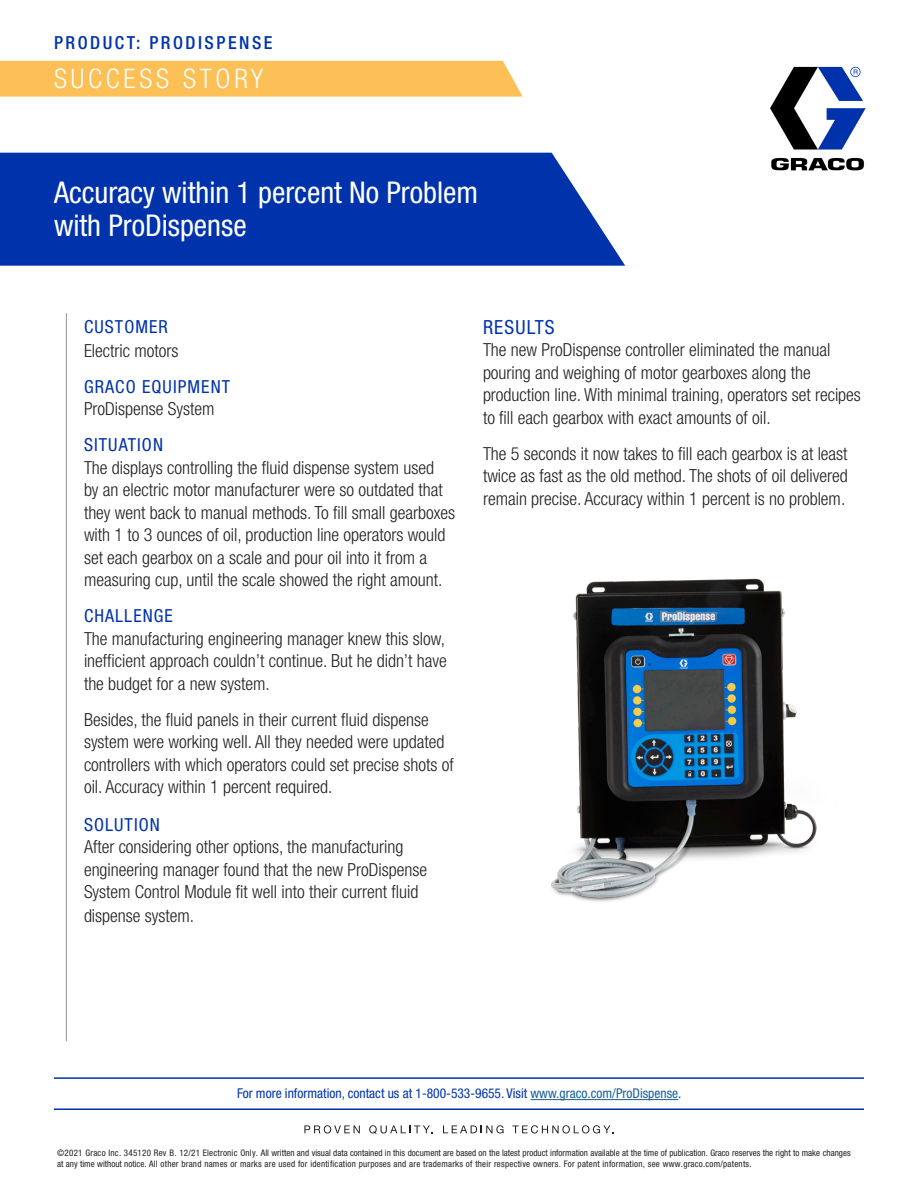
<style>
.page{position:relative;width:918px;height:1188px;background:#fff}
.page>*{position:absolute;margin:0;border:0;box-sizing:border-box;transform-origin:0 0}
.Headline_Format{font:condensed 30px "Helvetica Neue LT Std";color:#fff}
.Descriptor_1{font:300 condensed 27px "Helvetica Neue LT Std";letter-spacing:.14em;color:#fff}
.Body_copy_White_Pape{font:condensed 19.5px "Helvetica Neue LT Std";letter-spacing:.06em;color:#0033ab}
.Body_copy_White_Pape-2{font:300 condensed 18px/22.5px "Helvetica Neue LT Std";color:#231f20}
.Subheads_in_Body_Cop{font:300 condensed 18px/24px "Helvetica Neue LT Std";color:#231f20}
.Headline_Format-2{font:500 condensed 18px "Helvetica Neue LT Std";letter-spacing:.14em;color:#0033ab}
.Body_copy_White_Pape-3{font:condensed 18px "Helvetica Neue LT Std";letter-spacing:.06em;color:#0033ab}
.t1{font:condensed 13.5px "Helvetica Neue LT Std";color:#0033ab}
.t2{font:condensed 9px/10.8px "Helvetica Neue LT Std";letter-spacing:.025em;color:#231f20}
.s1{font-weight:400;color:#0033ab}
.s2{color:#175d9e}
</style>
<div class="page">
<div style="left:0;top:153px;width:625px;height:113px;background:#0033ab"></div>
<hr style="left:66px;top:313px;width:1px;height:728px;background:#939598">
<div style="left:0;top:61px;width:523px;height:36px;background:#fdc056"></div>
<img style="left:551px;top:578px;width:266px;height:324px">
<img style="left:770px;top:66px;width:96px;height:105px">
<hr style="left:54px;top:1108px;width:810px;height:2px;background:#0033ab">
<hr style="left:54px;top:1077px;width:810px;height:2px;background:#0033ab">
<hr style="left:531px;top:1099px;width:147px;height:1px;background:#175d9e">
<svg style="left:304px;top:1125px;width:56px;height:9px"></svg>
<svg style="left:369px;top:1125px;width:64px;height:9px"></svg>
<svg style="left:443px;top:1125px;width:61px;height:9px"></svg>
<svg style="left:512px;top:1125px;width:102px;height:9px"></svg>
<p class="Headline_Format-2" style="left:54px;top:32px;width:220px">PRODUCT: PRODISPENSE</p>
<p class="Descriptor_1" style="left:54px;top:63px;width:211px">SUCCESS STORY</p>
<p class="Headline_Format" style="left:54px;top:175px;width:426px">Accuracy within 1 percent No Problem</p>
<p class="Headline_Format" style="left:54px;top:208px;width:194px">with ProDispense</p>
<p class="Subheads_in_Body_Cop" style="left:84px;top:314px;width:96px"><span class="s1">CUSTOMER<br></span>Electric motors</p>
<p class="Subheads_in_Body_Cop" style="left:84px;top:375px;width:148px;line-height:22.5px"><span class="s1">GRACO EQUIPMENT<br></span>ProDispense System</p>
<p class="Body_copy_White_Pape-3" style="left:84px;top:434px;width:81px">SITUATION</p>
<p class="Body_copy_White_Pape-2" style="left:84px;top:456px;width:373px">The displays controlling the fluid dispense system used<br>by an electric motor manufacturer were so outdated that they went back to manual methods. To fill small gearboxes with 1 to 3 ounces of oil, production line operators would set each gearbox on a scale and pour oil into it from a measuring cup, until the scale showed the right amount.</p>
<p class="Body_copy_White_Pape-3" style="left:84px;top:605px;width:90px">CHALLENGE</p>
<p class="Body_copy_White_Pape-2" style="left:84px;top:627px;width:364px;text-align:justify">The manufacturing engineering manager knew this slow, inefficient approach couldn’t continue. But he didn’t have the budget for a new system.</p>
<p class="Body_copy_White_Pape-2" style="left:84px;top:708px;width:371px">Besides, the fluid panels in their current fluid dispense system were working well. All they needed were updated controllers with which operators could set precise shots of oil. Accuracy within 1 percent required.</p>
<p class="Body_copy_White_Pape-2" style="left:84px;top:813px;width:345px"><span class="s1">SOLUTION<br></span>After considering other options, the manufacturing engineering manager found that the new ProDispense System Control Module fit well into their current fluid dispense system.</p>
<p class="Body_copy_White_Pape" style="left:483px;top:315px;width:73px">RESULTS</p>
<p class="Body_copy_White_Pape-2" style="left:483px;top:338px;width:379px">The new ProDispense controller eliminated the manual pouring and weighing of motor gearboxes along the production line. With minimal training, operators set recipes to fill each gearbox with exact amounts of oil.</p>
<p class="Body_copy_White_Pape-2" style="left:483px;top:442px;width:366px;text-align:justify">The 5 seconds it now takes to fill each gearbox is at least twice as fast as the old method. The shots of oil delivered remain precise. Accuracy within 1 percent is no problem.</p>
<p class="t1" style="left:237px;top:1086px;width:446px">For more information, contact us at 1-800-533-9655. Visit <span class="s2">www.graco.com/ProDispense</span>.</p>
<p class="t2" style="left:57px;top:1148px;width:795px">©2021 Graco Inc. 345120 Rev B. 12/21 Electronic Only. All written and visual data contained in this document are based on the latest product information available at the time of publication. Graco reserves the right to make changes at any time without notice. All other brand names or marks are used for identification purposes and are trademarks of their respective owners. For patent information, see www.graco.com/patents.</p>
</div>
